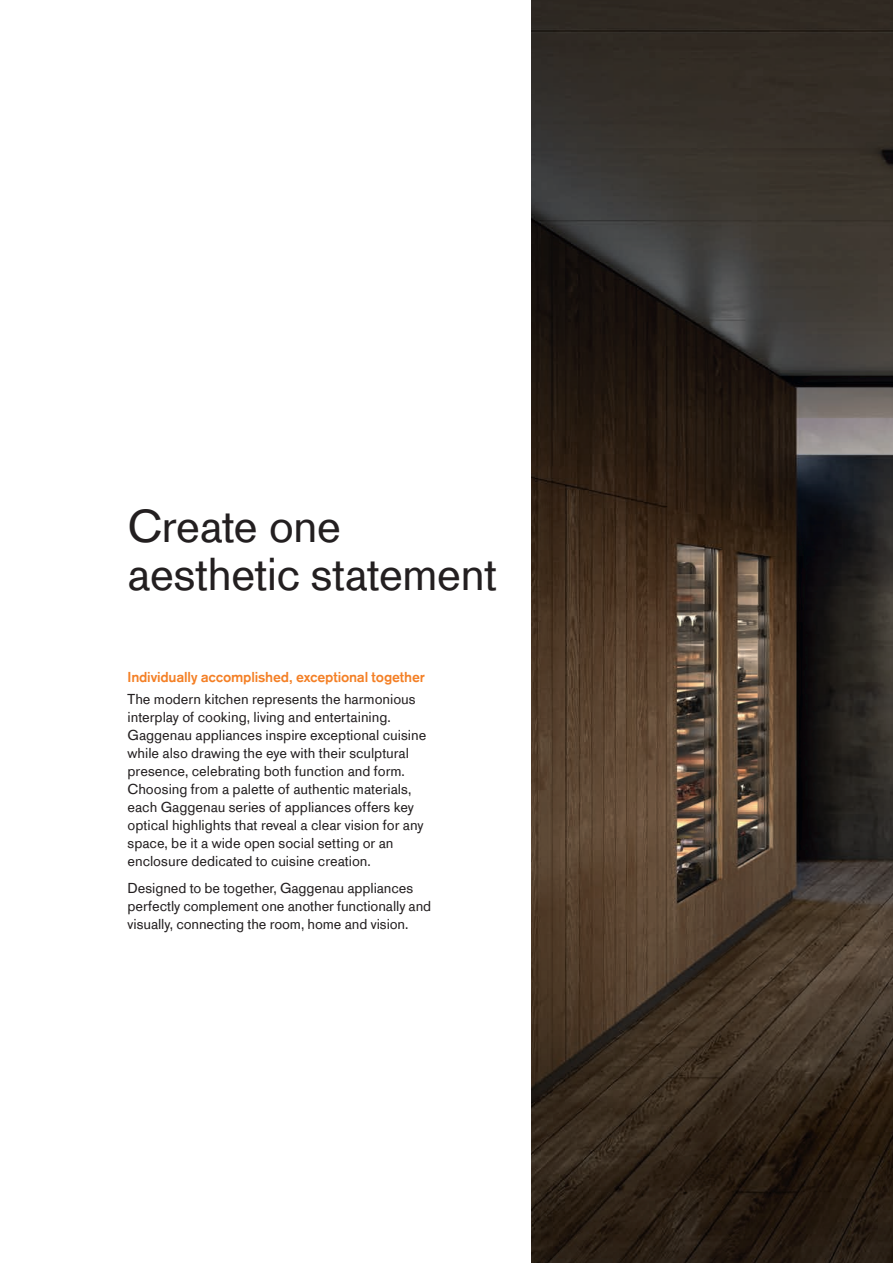
<style>
.page{position:relative;width:893px;height:1263px;background:#fff}
.page>*{position:absolute;margin:0;border:0;box-sizing:border-box;transform-origin:0 0}
.t1{font:48px/48px "Gaggenau";letter-spacing:-.015em;color:#231f20}
.t2{font:15px/18px "Gaggenau";letter-spacing:-.005em;color:#231f20}
.t3{font:700 15px "Gaggenau";letter-spacing:-.015em;color:#f48026}
</style>
<div class="page">
<img style="left:531px;top:0;width:362px;height:1263px">
<h1 class="t1" style="left:128px;top:502px;width:371px">Create one aesthetic statement</h1>
<p class="t3" style="left:128px;top:668px;width:299px">Individually accomplished, exceptional together</p>
<p class="t2" style="left:128px;top:690px;width:300px">The modern kitchen represents the harmonious interplay of cooking, living and entertaining.<br>Gaggenau appliances inspire exceptional cuisine while also drawing the eye with their sculptural presence, celebrating both function and form.<br>Choosing from a palette of authentic materials, each Gaggenau series of appliances offers key optical highlights that reveal a clear vision for any space, be it a wide open social setting or an enclosure dedicated to cuisine creation.</p>
<p class="t2" style="left:128px;top:878px;width:305px">Designed to be together, Gaggenau appliances perfectly complement one another functionally and visually, connecting the room, home and vision.</p>
</div>
